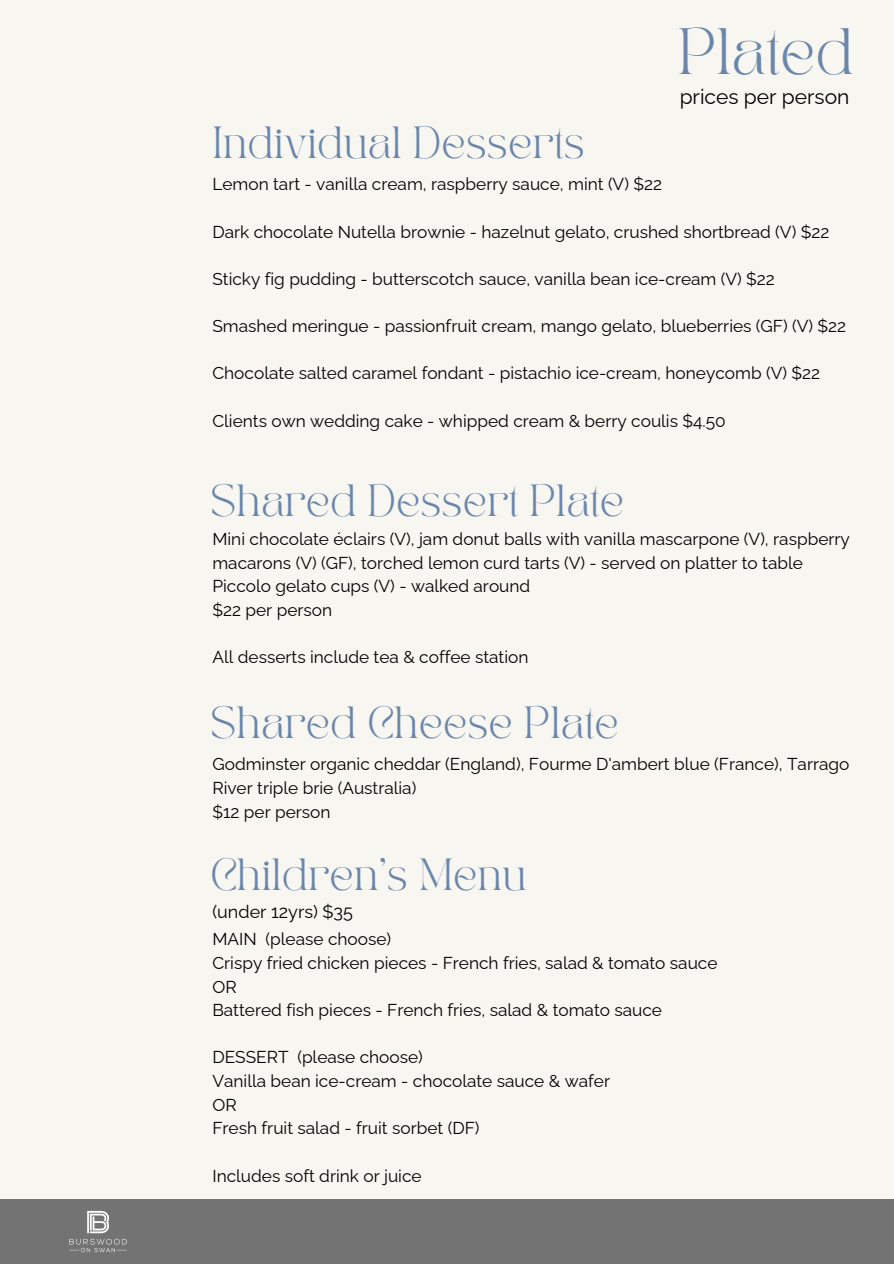
<style>
.page{position:relative;width:894px;height:1264px;background:#fff}
.page>*{position:absolute;margin:0;border:0;box-sizing:border-box;transform-origin:0 0}
.t1{font:45.75px "TAN PEARL Regular";color:#6b86ab}
.t2{font:31.5px "TAN PEARL Regular";color:#6b86ab}
.t3{font:21px "Raleway";color:#000}
.t4{font:18px "Raleway";color:#000}
.t5{font:17.25px/23.7px "Raleway";color:#000}
</style>
<div class="page">
<div style="left:0;top:0;width:893px;height:1263px;background:#f7f6f1"></div>
<div style="left:0;top:1199px;width:893px;height:64px;background:#737373"></div>
<img style="left:69px;top:1210px;width:58px;height:43px">
<p class="t2" style="left:212px;top:126px;width:374px">Individual Desserts</p>
<p class="t1" style="left:677px;top:27px;width:177px">Plated</p>
<p class="t3" style="left:679px;top:85px;width:171px">prices per person</p>
<h1 class="t5" style="left:212px;top:172px;width:451px">Lemon tart - vanilla cream, raspberry sauce, mint (V) $22</h1>
<h3 class="t5" style="left:212px;top:220px;width:618px">Dark chocolate Nutella brownie - hazelnut gelato, crushed shortbread (V) $22</h3>
<h2 class="t5" style="left:212px;top:267px;width:564px">Sticky fig pudding - butterscotch sauce, vanilla bean ice-cream (V) $22</h2>
<p class="t5" style="left:212px;top:314px;width:635px">Smashed meringue - passionfruit cream, mango gelato, blueberries (GF) (V) $22</p>
<p class="t5" style="left:212px;top:361px;width:609px">Chocolate salted caramel fondant - pistachio ice-cream, honeycomb (V) $22</p>
<p class="t5" style="left:212px;top:409px;width:514px">Clients own wedding cake - whipped cream &amp; berry coulis $4.50</p>
<p class="t2" style="left:210px;top:484px;width:415px">Shared Dessert Plate</p>
<p class="t5" style="left:212px;top:527px;width:639px">Mini chocolate éclairs (V), jam donut balls with vanilla mascarpone (V), raspberry macarons (V) (GF), torched lemon curd tarts (V) - served on platter to table</p>
<p class="t5" style="left:212px;top:574px;width:319px">Piccolo gelato cups (V) - walked around</p>
<p class="t5" style="left:212px;top:598px;width:121px">$22 per person</p>
<p class="t5" style="left:212px;top:645px;width:317px">All desserts include tea &amp; coffee station</p>
<p class="t2" style="left:210px;top:706px;width:409px">Shared Cheese Plate</p>
<p class="t5" style="left:212px;top:752px;width:638px">Godminster organic cheddar (England), Fourme D'ambert blue (France), Tarrago<br>River triple brie (Australia)</p>
<p class="t5" style="left:212px;top:799px;width:120px">$12 per person</p>
<p class="t2" style="left:210px;top:858px;width:318px">Children's Menu</p>
<p class="t4" style="left:212px;top:901px;width:142px">(under 12yrs) $35</p>
<p class="t5" style="left:212px;top:927px;width:180px">MAIN (please choose)</p>
<h2 class="t5" style="left:212px;top:951px;width:506px">Crispy fried chicken pieces - French fries, salad &amp; tomato sauce</h2>
<h2 class="t5" style="left:212px;top:974px;width:26px">OR</h2>
<p class="t5" style="left:212px;top:998px;width:451px">Battered fish pieces - French fries, salad &amp; tomato sauce</p>
<p class="t5" style="left:212px;top:1045px;width:212px">DESSERT (please choose)</p>
<h2 class="t5" style="left:212px;top:1069px;width:399px">Vanilla bean ice-cream - chocolate sauce &amp; wafer</h2>
<p class="t5" style="left:212px;top:1092px;width:26px">OR</p>
<p class="t5" style="left:212px;top:1116px;width:268px">Fresh fruit salad - fruit sorbet (DF)</p>
<p class="t5" style="left:212px;top:1163px;width:211px">Includes soft drink or juice</p>
</div>
